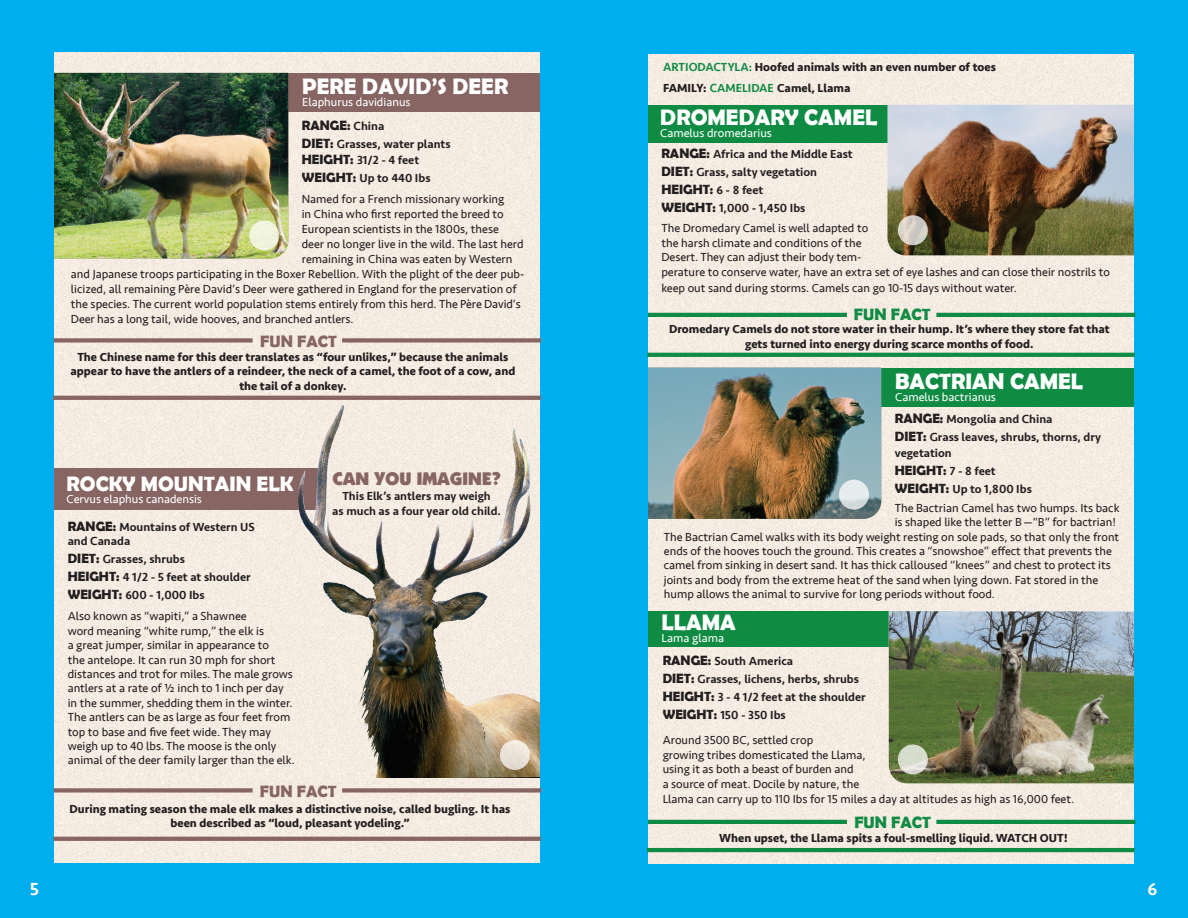
<style>
.page{position:relative;width:1188px;height:918px;background:#00aeef}
.page>*{position:absolute;margin:0;border:0;box-sizing:border-box;transform-origin:0 0}
.t1{font:700 22.5px "Berlin Sans FB Demi";color:#fff}
.t2{font:700 21px "Berlin Sans FB Demi";color:#fff}
.t3{font:18px "Boulder";color:#866563}
.t4{font:500 18px "Seravek";color:#fffdec}
.t5{font:700 16.5px "Berlin Sans FB Demi";color:#866563}
.t6{font:700 16.5px "Berlin Sans FB Demi";color:#108b43}
.t7{font:700 13.5px "Berlin Sans FB Demi";color:#231f20}
.t8{font:12px/14.4px "Seravek";color:#231f20}
.t9{font:700 12px/14.4px "Seravek";color:#231f20;text-align:center}
.t10{font:500 12px/18px "Seravek";color:#231f20}
.t11{font:12px/21.9px "Seravek";color:#fff}
.s1{font-family:"Seravek";font-weight:500;font-size:12px}
.s2{font-family:"Berlin Sans FB Demi";font-weight:700;font-size:13.5px}
.s3{font-weight:500}
.s4{font-weight:500;color:#108b43}
.s5{font-family:"Berlin Sans FB Demi";font-weight:700;font-size:13.5px;color:#231f20}
.s6{font-weight:500;color:#231f20}
</style>
<div class="page">
<img style="left:648px;top:54px;width:486px;height:810px">
<img style="left:54px;top:53px;width:486px;height:810px">
<div style="left:54px;top:468px;width:267px;height:42px;background:#866563"></div>
<img style="left:281px;top:391px;width:259px;height:387px">
<div style="left:209px;top:73px;width:331px;height:39px;background:#866563"></div>
<img style="left:54px;top:73px;width:234px;height:185px">
<hr style="left:53px;top:396px;width:488px;height:4px;background:#866563">
<div style="left:53px;top:837px;width:488px;height:4px;background:#866563;border:2px solid #866563"></div>
<svg style="left:342px;top:338px;width:199px;height:5px"></svg>
<svg style="left:54px;top:338px;width:199px;height:5px"></svg>
<svg style="left:342px;top:788px;width:199px;height:5px"></svg>
<svg style="left:54px;top:788px;width:199px;height:5px"></svg>
<div style="left:648px;top:105px;width:304px;height:38px;background:#108b43"></div>
<div style="left:648px;top:611px;width:305px;height:36px;background:#108b43"></div>
<img style="left:887px;top:105px;width:247px;height:150px">
<img style="left:889px;top:611px;width:245px;height:172px">
<div style="left:802px;top:368px;width:332px;height:39px;background:#108b43"></div>
<img style="left:648px;top:368px;width:233px;height:151px">
<svg style="left:647px;top:353px;width:488px;height:4px;background:#138c45"></svg>
<hr style="left:647px;top:848px;width:488px;height:4px;background:#108b43">
<hr style="left:936px;top:313px;width:199px;height:4px;background:#108b43">
<hr style="left:648px;top:313px;width:199px;height:4px;background:#108b43">
<hr style="left:936px;top:820px;width:199px;height:4px;background:#108b43">
<hr style="left:648px;top:820px;width:199px;height:4px;background:#108b43">
<div style="left:249px;top:221px;width:30px;height:29px;background:#f1f4dd;border-radius:50%"></div>
<svg style="left:898px;top:215px;width:30px;height:30px"></svg>
<svg style="left:839px;top:480px;width:30px;height:30px"></svg>
<svg style="left:898px;top:744px;width:30px;height:30px"></svg>
<svg style="left:500px;top:740px;width:30px;height:30px"></svg>
<h1 class="t1" style="left:302px;top:74px;width:208px">PERE DAVID’S DEER</h1>
<p class="t11" style="left:302px;top:91px;width:110px">Elaphurus davidianus</p>
<p class="t7" style="left:302px;top:117px;width:84px">RANGE: <span class="s1">China</span></p>
<p class="t10" style="left:302px;top:136px;width:150px;line-height:16.2px"><span class="s2">DIET:</span> Grasses, water plants<br><span class="s2">HEIGHT:</span> 31/2 - 4 feet</p>
<p class="t8" style="left:302px;top:167px;width:204px;line-height:21px"><span class="s2">WEIGHT:</span> <span class="s3">Up to 440 Ibs<br></span>Named for a French missionary working</p>
<p class="t8" style="left:302px;top:207px;width:203px">in China who first reported the breed to</p>
<p class="t8" style="left:302px;top:222px;width:199px">European scientists in the 1800s, these</p>
<p class="t8" style="left:302px;top:237px;width:223px">deer no longer live in the wild. The last herd</p>
<p class="t8" style="left:302px;top:252px;width:212px">remaining in China was eaten by Western</p>
<p class="t8" style="left:71px;top:267px;width:455px">and Japanese troops participating in the Boxer Rebellion. With the plight of the deer pub-</p>
<p class="t8" style="left:71px;top:282px;width:447px">licized, all remaining Père David’s Deer were gathered in England for the preservation of</p>
<p class="t8" style="left:71px;top:297px;width:451px">the species. The current world population stems entirely from this herd. The Père David’s</p>
<p class="t8" style="left:71px;top:312px;width:284px">Deer has a long tail, wide hooves, and branched antlers.</p>
<h3 class="t5" style="left:260px;top:332px;width:78px">FUN FACT</h3>
<p class="t9" style="left:70px;top:349px;width:446px">The Chinese name for this deer translates as “four unlikes,” because the animals appear to have the antlers of a reindeer, the neck of a camel, the foot of a cow, and the tail of a donkey.</p>
<h2 class="t2" style="left:67px;top:472px;width:229px">ROCKY MOUNTAIN ELK</h2>
<p class="t11" style="left:67px;top:488px;width:137px">Cervus elaphus canadensis</p>
<p class="t10" style="left:68px;top:520px;width:189px;line-height:14.4px"><span class="s2">RANGE:</span> Mountains of Western US and Canada</p>
<p class="t10" style="left:68px;top:550px;width:185px"><span class="s2">DIET:</span> Grasses, shrubs<br><span class="s2">HEIGHT:</span> 4 1/2 - 5 feet at shoulder<br><span class="s2">WEIGHT:</span> 600 - 1,000 Ibs</p>
<p class="t8" style="left:68px;top:609px;width:229px">Also known as “wapiti,” a Shawnee<br>word meaning “white rump,” the elk is<br>a great jumper, similar in appearance to<br>the antelope. It can run 30 mph for short distances and trot for miles. The male grows antlers at a rate of ½ inch to 1 inch per day in the summer, shedding them in the winter.<br>The antlers can be as large as four feet from top to base and five feet wide. They may weigh up to 40 lbs. The moose is the only animal of the deer family larger than the elk.</p>
<h3 class="t3" style="left:332px;top:468px;width:170px">CAN YOU IMAGINE?</h3>
<p class="t10" style="left:332px;top:488px;width:170px;line-height:15.3px;text-align:center">This Elk’s antlers may weigh<br>as much as a four year old child.</p>
<h3 class="t5" style="left:260px;top:782px;width:78px">FUN FACT</h3>
<p class="t9" style="left:70px;top:802px;width:442px">During mating season the male elk makes a distinctive noise, called bugling. It has been described as “loud, pleasant yodeling.”</p>
<p class="t9" style="left:663px;top:57px;width:334px;line-height:21px;text-align:left"><span class="s4">ARTIODACTYLA:</span> Hoofed animals with an even number of toes<br>FAMILY: <span class="s4">CAMELIDAE</span> Camel, Llama</p>
<h1 class="t1" style="left:660px;top:105px;width:219px">DROMEDARY CAMEL</h1>
<p class="t11" style="left:660px;top:122px;width:113px">Camelus dromedarius</p>
<p class="t10" style="left:661px;top:145px;width:193px"><span class="s2">RANGE:</span> Africa and the Middle East<br><span class="s2">DIET:</span> Grass, salty vegetation</p>
<p class="t7" style="left:661px;top:181px;width:103px">HEIGHT: <span class="s1">6 - 8 feet</span></p>
<p class="t8" style="left:661px;top:198px;width:208px;line-height:20.4px"><span class="s2">WEIGHT:</span> <span class="s3">1,000 - 1,450 Ibs<br></span>The Dromedary Camel is well adapted to</p>
<p class="t8" style="left:661px;top:236px;width:450px">the harsh climate and conditions of the<br>Desert. They can adjust their body tem-<br>perature to conserve water, have an extra set of eye lashes and can close their nostrils to</p>
<p class="t8" style="left:661px;top:281px;width:357px">keep out sand during storms. Camels can go 10-15 days without water.</p>
<h3 class="t6" style="left:854px;top:305px;width:78px">FUN FACT</h3>
<p class="t9" style="left:669px;top:322px;width:442px">Dromedary Camels do not store water in their hump. It’s where they store fat that gets turned into energy during scarce months of food.</p>
<h1 class="t1" style="left:895px;top:368px;width:189px">BACTRIAN CAMEL</h1>
<p class="t11" style="left:895px;top:386px;width:159px">Camelus bactrianus<br><span class="s5">RANGE:</span> <span class="s6">Mongolia and China</span></p>
<p class="t10" style="left:895px;top:429px;width:208px;line-height:16.2px"><span class="s2">DIET:</span> Grass leaves, shrubs, thorns, dry vegetation</p>
<p class="t7" style="left:895px;top:463px;width:103px">HEIGHT: <span class="s1">7 - 8 feet</span></p>
<p class="t8" style="left:895px;top:480px;width:226px;line-height:18.6px"><span class="s2">WEIGHT:</span> <span class="s3">Up to 1,800 Ibs<br></span>The Bactrian Camel has two humps. Its back</p>
<p class="t8" style="left:664px;top:515px;width:457px;text-indent:231px">is shaped like the letter B—“B” for bactrian!<br>The Bactrian Camel walks with its body weight resting on sole pads, so that only the front ends of the hooves touch the ground. This creates a “snowshoe” effect that prevents the camel from sinking in desert sand. It has thick calloused “knees” and chest to protect its joints and body from the extreme heat of the sand when lying down. Fat stored in the hump allows the animal to survive for long periods without food.</p>
<h1 class="t1" style="left:662px;top:610px;width:76px">LLAMA</h1>
<p class="t11" style="left:662px;top:627px;width:64px">Lama glama</p>
<p class="t10" style="left:663px;top:652px;width:205px"><span class="s2">RANGE:</span> South America<br><span class="s2">DIET:</span> Grasses, lichens, herbs, shrubs<br><span class="s2">HEIGHT:</span> 3 - 4 1/2 feet at the shoulder<br><span class="s2">WEIGHT:</span> 150 - 350 Ibs</p>
<p class="t8" style="left:663px;top:733px;width:413px">Around 3500 BC, settled crop<br>growing tribes domesticated the Llama,<br>using it as both a beast of burden and<br>a source of meat. Docile by nature, the<br>Llama can carry up to 110 Ibs for 15 miles a day at altitudes as high as 16,000 feet.</p>
<h3 class="t6" style="left:854px;top:813px;width:78px">FUN FACT</h3>
<p class="t9" style="left:719px;top:831px;width:350px">When upset, the Llama spits a foul-smelling liquid. WATCH OUT!</p>
<h3 class="t4" style="left:30px;top:878px;width:11px">5</h3>
<h3 class="t4" style="left:1148px;top:878px;width:11px">6</h3>
</div>
